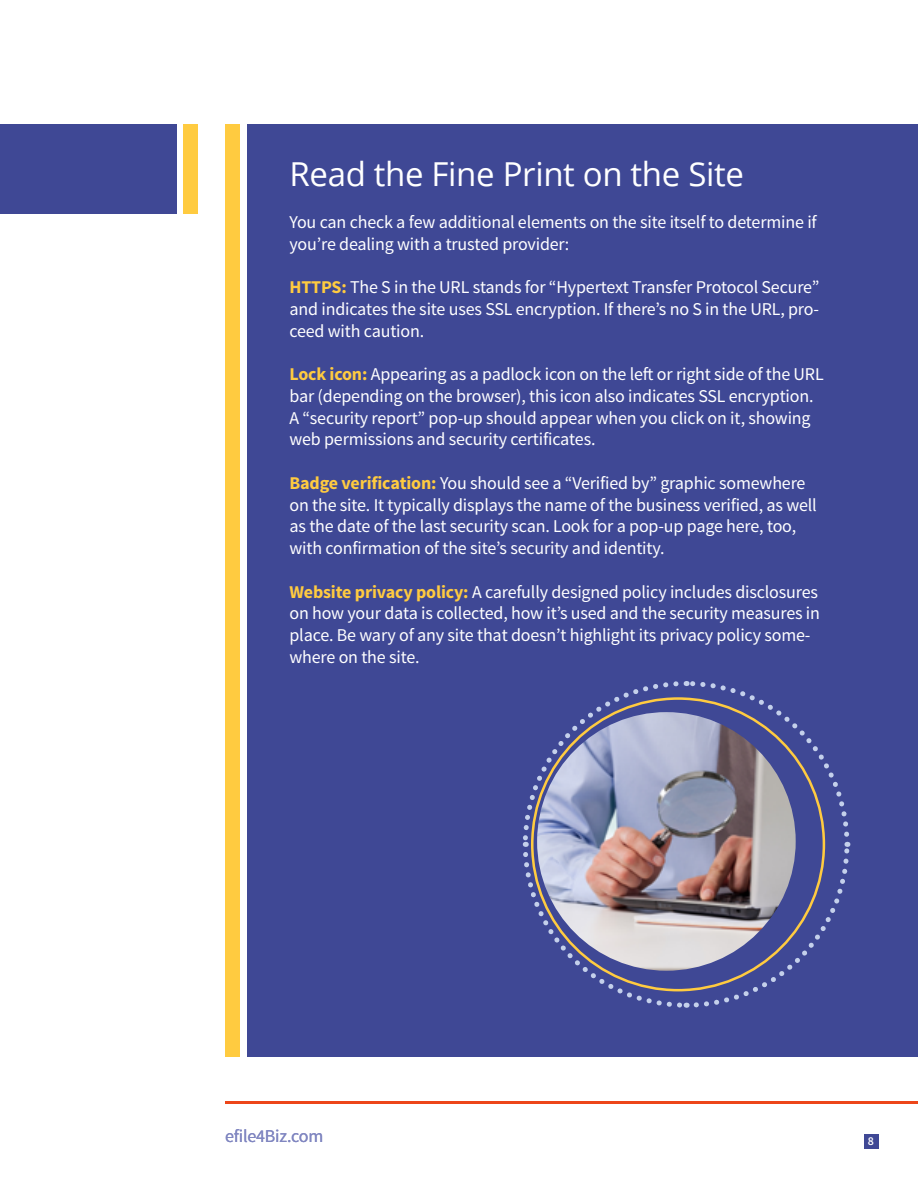
<style>
.page{position:relative;width:918px;height:1188px;background:#fff}
.page>*{position:absolute;margin:0;border:0;box-sizing:border-box;transform-origin:0 0}
.t1{font:33px "Open Sans";letter-spacing:-.01em;color:#fff}
.t2{font:18px/21.8px "Source Sans Pro";letter-spacing:-.01em;color:#fff}
.t3{font:18px "Source Sans Pro";letter-spacing:-.01em;color:#8187c1}
.t4{font:600 12px "Source Sans Pro";color:#fff}
.s1{font-weight:700;color:#ffcb40}
</style>
<div class="page">
<div style="left:0;top:124px;width:177px;height:90px;background:#3f4895"></div>
<div style="left:183px;top:124px;width:15px;height:90px;background:#ffcb40"></div>
<div style="left:248px;top:124px;width:670px;height:934px;background:#3f4895"></div>
<div style="left:225px;top:124px;width:15px;height:934px;background:#ffcb40"></div>
<hr style="left:225px;top:1101px;width:693px;height:3px;background:#ed4619">
<div style="left:864px;top:1134px;width:15px;height:15px;background:#3f4895"></div>
<svg style="left:522px;top:681px;width:329px;height:327px"></svg>
<img style="left:537px;top:712px;width:259px;height:259px;border-radius:129px">
<h1 class="t1" style="left:290px;top:151px;width:456px">Read the Fine Print on the Site</h1>
<p class="t2" style="left:289px;top:211px;width:529px">You can check a few additional elements on the site itself to determine if you’re dealing with a trusted provider:</p>
<p class="t2" style="left:289px;top:277px;width:532px;text-align:justify"><span class="s1">HTTPS:</span> The S in the URL stands for “Hypertext Transfer Protocol Secure” and indicates the site uses SSL encryption. If there’s no S in the URL, pro&shy;ceed with caution.</p>
<p class="t2" style="left:289px;top:364px;width:536px"><span class="s1">Lock icon:</span> Appearing as a padlock icon on the left or right side of the URL bar (depending on the browser), this icon also indicates SSL encryption.<br>A “security report” pop-up should appear when you click on it, showing web permissions and security certificates.</p>
<p class="t2" style="left:289px;top:472px;width:529px"><span class="s1">Badge verification:</span> You should see a “Verified by” graphic somewhere on the site. It typically displays the name of the business verified, as well as the date of the last security scan. Look for a pop-up page here, too, with confirmation of the site’s security and identity.</p>
<p class="t2" style="left:289px;top:581px;width:532px"><span class="s1">Website privacy policy:</span> A carefully designed policy includes disclosures on how your data is collected, how it’s used and the security measures in place. Be wary of any site that doesn’t highlight its privacy policy some&shy;where on the site.</p>
<p class="t3" style="left:225px;top:1124px;width:100px">efile4Biz.com</p>
<p class="t4" style="left:868px;top:1134px;width:8px">8</p>
</div>
